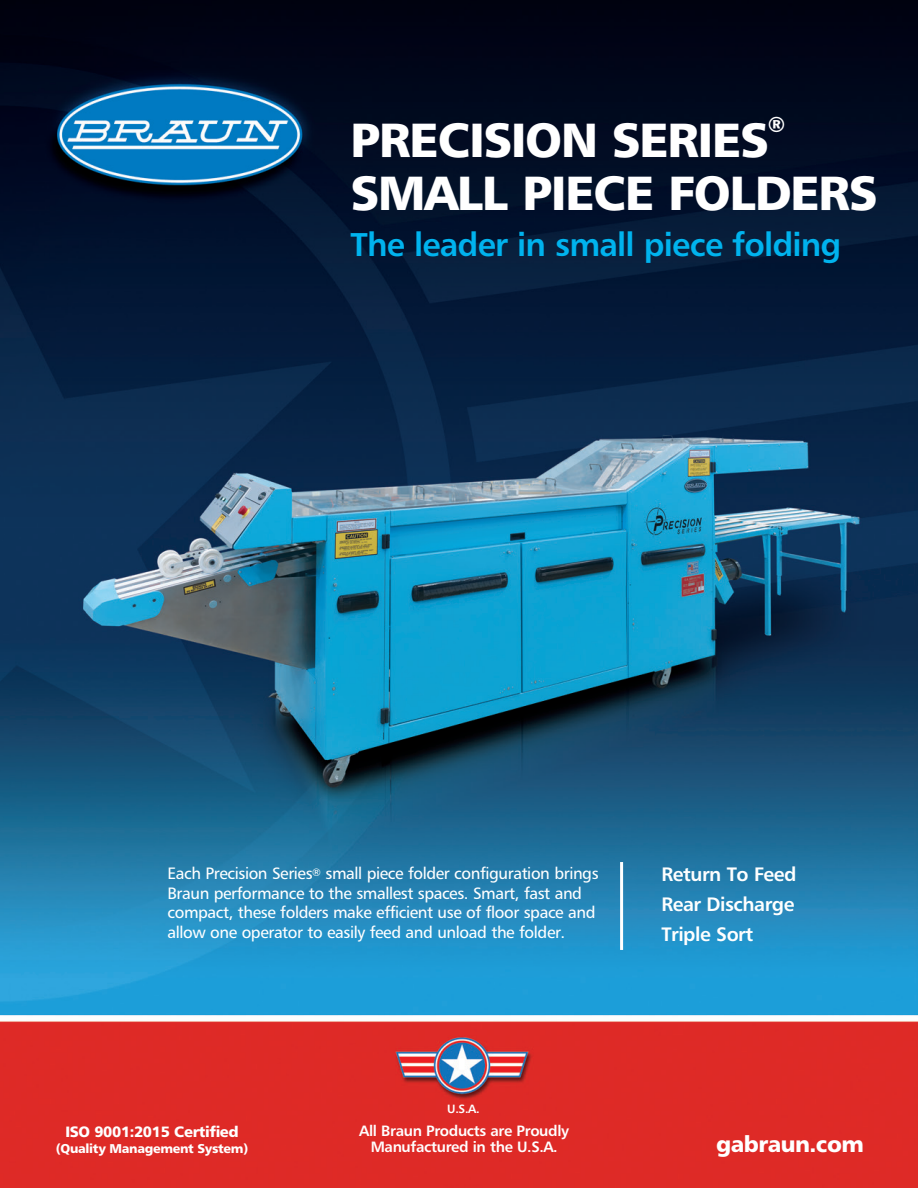
<style>
.page{position:relative;width:918px;height:1188px;background:#fff}
.page>*{position:absolute;margin:0;border:0;box-sizing:border-box;transform-origin:0 0}
.t1{font:48px "Humanist 777 BT Black B";letter-spacing:-.025em;color:#fff}
.t2{font:33px "Humanist 777 BT Bold B";letter-spacing:-.025em;color:#00b3ee}
.t3{font:22.5px "Humanist 777 BT Black B";letter-spacing:-.025em;color:#fff}
.t4{font:21px "Humanist 777 BT Black B";color:#fff}
.t5{font:19.5px/30px "Humanist 777 BT Bold B";letter-spacing:-.025em;color:#fff;text-align:justify}
.t6{font:16.5px/19.5px "Humanist 777 BT Roman B";letter-spacing:-.025em;color:#fff}
.t7{font:15px/16.5px "Humanist 777 BT Bold B";letter-spacing:-.025em;color:#fff;text-align:center}
.t8{font:15px "Humanist 777 BT Black B";letter-spacing:-.025em;color:#fff}
.t9{font:12.75px "Humanist 777 BT Black B";letter-spacing:-.025em;color:#fff}
.t10{font:12px "Humanist 777 BT Bold B";color:#fff}
</style>
<div class="page">
<img style="left:0;top:0;width:918px;height:1188px">
<hr style="left:620px;top:862px;width:3px;height:88px;background:#fff">
<h1 class="t1" style="left:351px;top:110px;width:420px">PRECISION SERIES</h1>
<p class="t4" style="left:768px;top:111px;width:19px">®</p>
<h1 class="t1" style="left:351px;top:162px;width:529px">SMALL PIECE FOLDERS</h1>
<h2 class="t2" style="left:351px;top:224px;width:492px">The leader in small piece folding</h2>
<p class="t6" style="left:168px;top:863px;width:433px">Each Precision Series<sup>®</sup> small piece folder configuration brings Braun performance to the smallest spaces. Smart, fast and compact, these folders make efficient use of floor space and allow one operator to easily feed and unload the folder.</p>
<p class="t5" style="left:661px;top:859px;width:137px">Return To Feed Rear Discharge Triple Sort</p>
<p class="t8" style="left:65px;top:1122px;width:175px">ISO 9001:2015 Certified</p>
<p class="t9" style="left:56px;top:1140px;width:194px">(Quality Management System)</p>
<p class="t10" style="left:447px;top:1101px;width:34px">U.S.A.</p>
<p class="t7" style="left:359px;top:1122px;width:211px">All Braun Products are Proudly<br>Manufactured in the U.S.A.</p>
<h3 class="t3" style="left:716px;top:1130px;width:149px">gabraun.com</h3>
</div>
